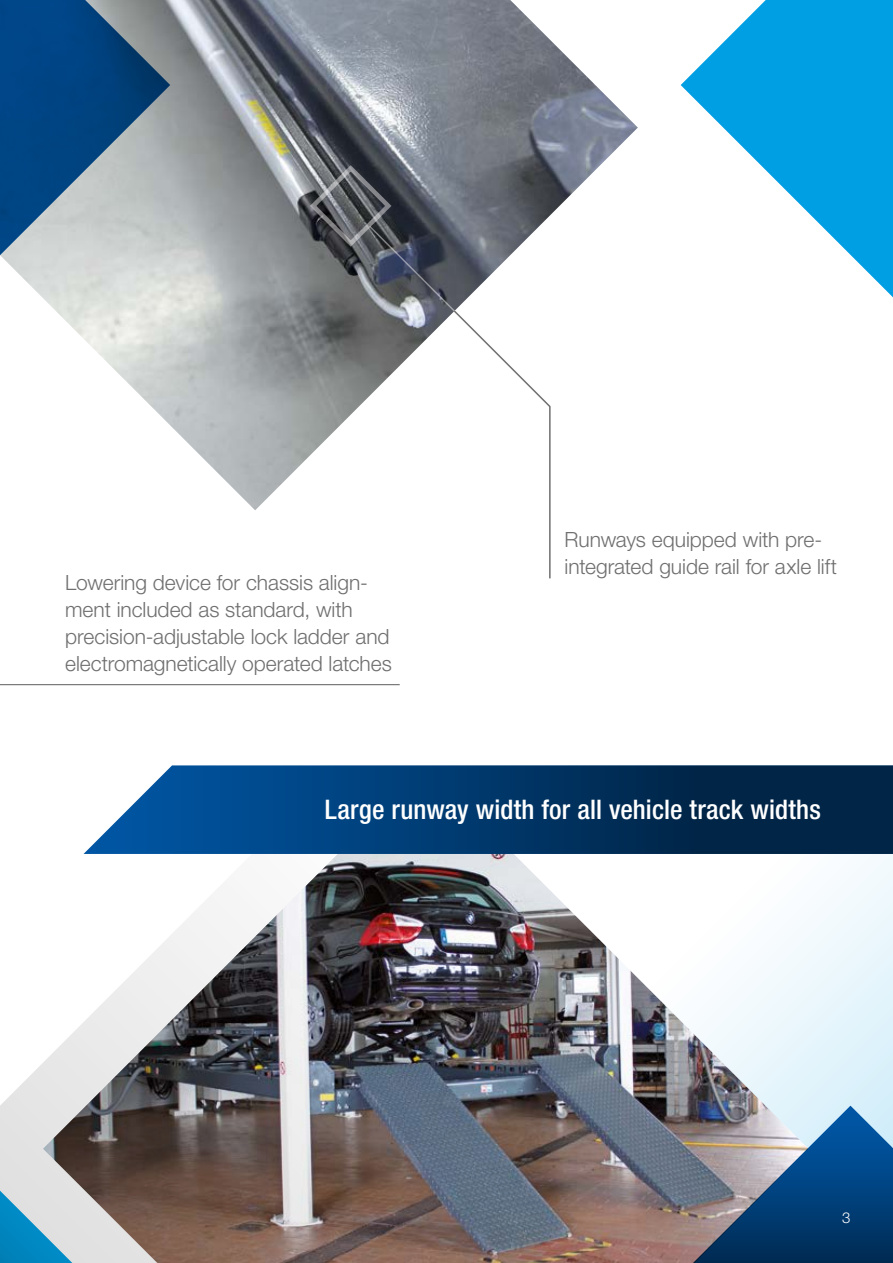
<style>
.page{position:relative;width:893px;height:1263px;background:#fff}
.page>*{position:absolute;margin:0;border:0;box-sizing:border-box;transform-origin:0 0}
.t1{font:500 condensed 27px "Helvetica Neue LTW1 G";letter-spacing:.005em;color:#fff}
.t2{font:300 21px/27px "Helvetica Neue LTW1 G";color:#706f6f}
.t3{font:300 15px "Helvetica Neue LTW1 G";color:#fff}
</style>
<div class="page">
<svg style="left:865px;top:854px;width:28px;height:252px;fill:#e6f5fc"></svg>
<svg style="left:0;top:872px;width:865px;height:234px"></svg>
<svg style="left:0;top:1106px;width:43px;height:157px;background:#98c4d7"></svg>
<svg style="left:681px;top:0;width:212px;height:298px;fill:#009fe3"></svg>
<svg style="left:808px;top:1106px;width:85px;height:157px;background:#1c578c"></svg>
<img style="left:43px;top:853px;width:765px;height:410px">
<img style="left:0;top:0;width:638px;height:510px">
<svg style="left:84px;top:765px;width:809px;height:89px;background:#0c4070"></svg>
<svg style="left:0;top:684px;width:401px;height:89px"></svg>
<svg style="left:308px;top:163px;width:86px;height:86px;background:#575a5e"></svg>
<svg style="left:368px;top:224px;width:183px;height:355px"></svg>
<p class="t2" style="left:65px;top:569px;width:328px">Lowering device for chassis align&shy;ment included as standard, with precision-adjustable lock ladder and electromagnetically operated latches</p>
<p class="t2" style="left:565px;top:526px;width:274px">Runways equipped with pre&shy;integrated guide rail for axle lift</p>
<p class="t1" style="left:325px;top:793px;width:497px">Large runway width for all vehicle track widths</p>
<p class="t3" style="left:842px;top:1208px;width:10px">3</p>
</div>
